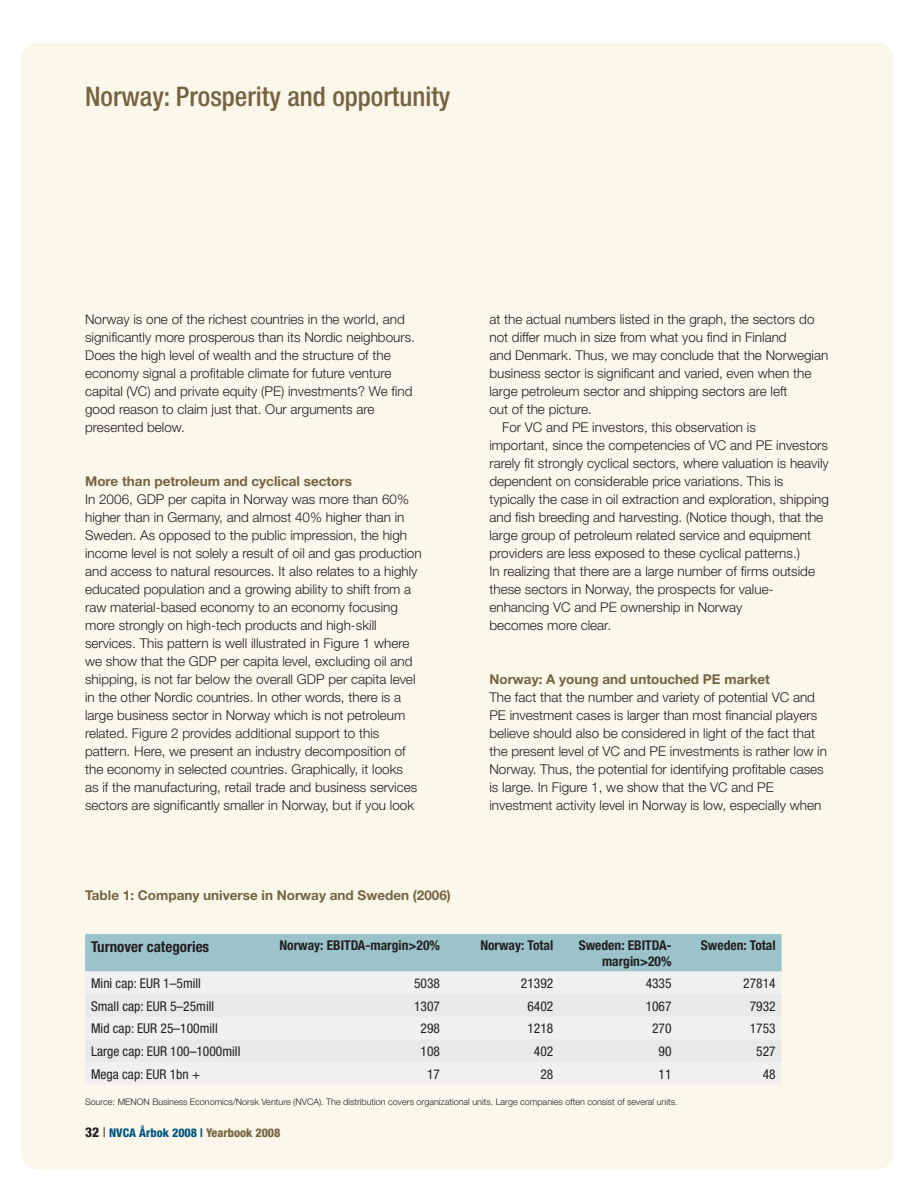
<style>
.page{position:relative;width:915px;height:1191px;background:#fff}
.page>*{position:absolute;margin:0;border:0;box-sizing:border-box;transform-origin:0 0}
.Tittel_14_HC__E{font:500 condensed 27px "Helvetica Neue LT";color:#766340}
.Tabell_header{font:700 condensed 15px "Helvetica Neue LT";color:#231f20}
.Brød__1__linje__E{font:300 13.5px/18px "Helvetica Neue LT";color:#231f20}
.Brød___Innrykk__E{font:300 13.5px/18px "Helvetica Neue LT";color:#231f20}
.Mellomtittel_9_B{font:700 13.5px "Helvetica Neue LT";color:#766340}
.Tabell_brød_L{font:condensed 13.5px "Helvetica Neue LT";color:#231f20}
.Tabell_header-2{font:700 condensed 13.5px/15px "Helvetica Neue LT";color:#231f20;text-align:right}
.Tabell_brød_R{font:condensed 13.5px "Helvetica Neue LT";color:#231f20}
.Brød_1__linje__N{font:800 condensed 12px "Helvetica Neue LT";color:#005480}
.Graf_sporce{font:300 9px "Helvetica Neue LT";color:#231f20}
.s1{font-size:13.5px;color:#231f20}
.s2{font-weight:400;font-size:13.5px;color:#231f20}
.s3{color:#766340}
</style>
<div class="page">
<div style="left:21px;top:43px;width:872px;height:1126px;background:#fbf7ea;border-radius:18px"></div>
<div style="left:85px;top:934px;width:696px;height:37px;background:#9bc4ca"></div>
<div style="left:85px;top:971px;width:696px;height:113px;background:#f0f0f1"></div>
<div style="left:85px;top:994px;width:696px;height:68px;background:#e8e9ea"></div>
<p class="Tittel_14_HC__E" style="left:85px;top:81px;width:367px">Norway: Prosperity and opportunity</p>
<p class="Brød__1__linje__E" style="left:85px;top:310px;width:331px">Norway is one of the richest countries in the world, and significantly more prosperous than its Nordic neighbours.<br>Does the high level of wealth and the structure of the economy signal a profitable climate for future venture capital (VC) and private equity (PE) investments? We find good reason to claim just that. Our arguments are presented below.</p>
<p class="Mellomtittel_9_B" style="left:85px;top:473px;width:268px">More than petroleum and cyclical sectors</p>
<p class="Brød__1__linje__E" style="left:85px;top:490px;width:338px">In 2006, GDP per capita in Norway was more than 60% higher than in Germany, and almost 40% higher than in Sweden. As opposed to the public impression, the high income level is not solely a result of oil and gas production and access to natural resources. It also relates to a highly educated population and a growing ability to shift from a raw material-based economy to an economy focusing more strongly on high-tech products and high-skill services. This pattern is well illustrated in Figure 1 where we show that the GDP per capita level, excluding oil and shipping, is not far below the overall GDP per capita level in the other Nordic countries. In other words, there is a large business sector in Norway which is not petroleum related. Figure 2 provides additional support to this pattern. Here, we present an industry decomposition of the economy in selected countries. Graphically, it looks<br>as if the manufacturing, retail trade and business services sectors are significantly smaller in Norway, but if you look</p>
<p class="Mellomtittel_9_B" style="left:85px;top:887px;width:367px">Table 1: Company universe in Norway and Sweden (2006)</p>
<p class="Brød__1__linje__E" style="left:489px;top:310px;width:340px">at the actual numbers listed in the graph, the sectors do not differ much in size from what you find in Finland<br>and Denmark. Thus, we may conclude that the Norwegian business sector is significant and varied, even when the large petroleum sector and shipping sectors are left<br>out of the picture.</p>
<p class="Brød___Innrykk__E" style="left:489px;top:418px;width:341px;text-indent:13px">For VC and PE investors, this observation is<br>important, since the competencies of VC and PE investors rarely fit strongly cyclical sectors, where valuation is heavily dependent on considerable price variations. This is typically the case in oil extraction and exploration, shipping and fish breeding and harvesting. (Notice though, that the large group of petroleum related service and equipment providers are less exposed to these cyclical patterns.)<br>In realizing that there are a large number of firms outside these sectors in Norway, the prospects for value&shy;enhancing VC and PE ownership in Norway<br>becomes more clear.</p>
<p class="Mellomtittel_9_B" style="left:489px;top:671px;width:282px">Norway: A young and untouched PE market</p>
<p class="Brød__1__linje__E" style="left:489px;top:688px;width:339px">The fact that the number and variety of potential VC and PE investment cases is larger than most financial players believe should also be considered in light of the fact that the present level of VC and PE investments is rather low in Norway. Thus, the potential for identifying profitable cases is large. In Figure 1, we show that the VC and PE investment activity level in Norway is low, especially when</p>
<p class="Tabell_header" style="left:91px;top:937px;width:120px">Turnover categories</p>
<p class="Tabell_header-2" style="left:279px;top:938px;width:162px">Norway: EBITDA-margin&gt;20%</p>
<p class="Tabell_header-2" style="left:480px;top:938px;width:74px">Norway: Total</p>
<p class="Tabell_header-2" style="left:578px;top:938px;width:94px">Sweden: EBITDA&shy;margin&gt;20%</p>
<p class="Tabell_header-2" style="left:700px;top:938px;width:76px">Sweden: Total</p>
<p class="Tabell_brød_L" style="left:91px;top:975px;width:111px">Mini cap: EUR 1–5mill</p>
<p class="Tabell_brød_R" style="left:414px;top:975px;width:27px">5038</p>
<p class="Tabell_brød_R" style="left:520px;top:975px;width:34px">21392</p>
<p class="Tabell_brød_R" style="left:645px;top:975px;width:27px">4335</p>
<p class="Tabell_brød_R" style="left:743px;top:975px;width:34px">27814</p>
<p class="Tabell_brød_L" style="left:91px;top:998px;width:125px">Small cap: EUR 5–25mill</p>
<p class="Tabell_brød_R" style="left:414px;top:998px;width:27px">1307</p>
<p class="Tabell_brød_R" style="left:527px;top:998px;width:27px">6402</p>
<p class="Tabell_brød_R" style="left:645px;top:998px;width:27px">1067</p>
<p class="Tabell_brød_R" style="left:749px;top:998px;width:27px">7932</p>
<p class="Tabell_brød_L" style="left:91px;top:1020px;width:128px">Mid cap: EUR 25–100mill</p>
<p class="Tabell_brød_R" style="left:420px;top:1020px;width:21px">298</p>
<p class="Tabell_brød_R" style="left:527px;top:1020px;width:27px">1218</p>
<p class="Tabell_brød_R" style="left:652px;top:1020px;width:21px">270</p>
<p class="Tabell_brød_R" style="left:749px;top:1020px;width:27px">1753</p>
<p class="Tabell_brød_L" style="left:91px;top:1043px;width:151px">Large cap: EUR 100–1000mill</p>
<p class="Tabell_brød_R" style="left:420px;top:1043px;width:21px">108</p>
<p class="Tabell_brød_R" style="left:533px;top:1043px;width:21px">402</p>
<p class="Tabell_brød_R" style="left:658px;top:1043px;width:14px">90</p>
<p class="Tabell_brød_R" style="left:756px;top:1043px;width:21px">527</p>
<p class="Tabell_brød_L" style="left:91px;top:1066px;width:110px">Mega cap: EUR 1bn +</p>
<p class="Tabell_brød_R" style="left:427px;top:1066px;width:14px">17</p>
<p class="Tabell_brød_R" style="left:540px;top:1066px;width:14px">28</p>
<p class="Tabell_brød_R" style="left:658px;top:1066px;width:14px">11</p>
<p class="Tabell_brød_R" style="left:762px;top:1066px;width:14px">48</p>
<p class="Graf_sporce" style="left:85px;top:1096px;width:593px">Source: MENON Business Economics/Norsk Venture (NVCA). The distribution covers organizational units. Large companies often consist of several units.</p>
<p class="Brød_1__linje__N" style="left:85px;top:1125px;width:197px"><span class="s1">32</span> <span class="s2">|</span> NVCA Årbok 2008 | <span class="s3">Yearbook 2008</span></p>
</div>
